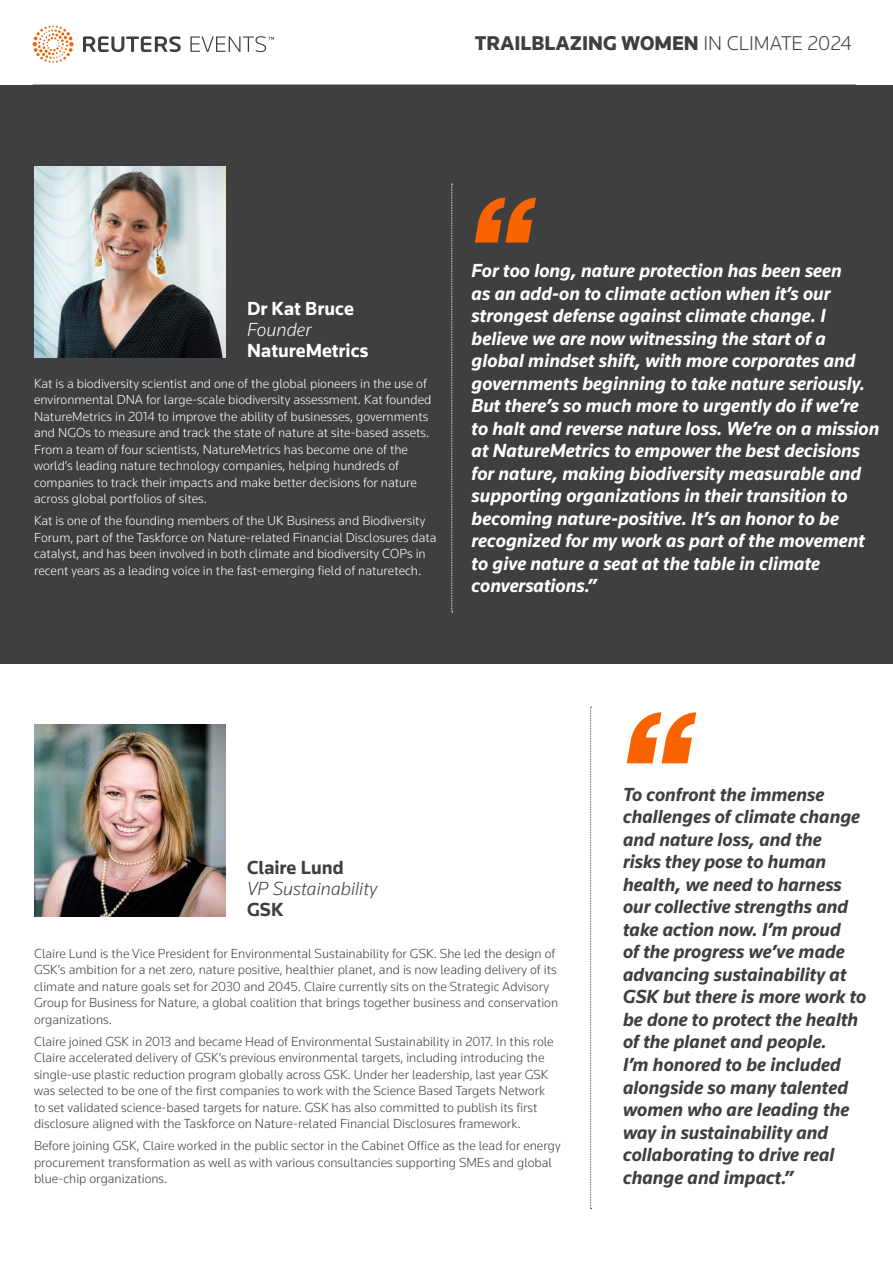
<style>
.page{position:relative;width:893px;height:1263px;background:#fff}
.page>*{position:absolute;margin:0;border:0;box-sizing:border-box;transform-origin:0 0}
.t1{font:900 20.55px "Knowledge 2017";color:#3f3f40}
.t2{font:italic 700 19.5px/22.5px "Knowledge 2017";color:#fff}
.t3{font:italic 700 19.5px/22.5px "Knowledge 2017";color:#3f3f40}
.t4{font:700 19.5px "Knowledge 2017";color:#fff}
.t5{font:italic 300 19.5px "Knowledge 2017";color:#3f3f40}
.t6{font:700 19.5px "Knowledge 2017";color:#3f3f40}
.t7{font:italic 300 19.5px "Knowledge 2017";color:#fff}
.t8{font:300 13.5px/16.5px "Knowledge 2017";color:#3f3f40}
.t9{font:300 13.5px/16.5px "Knowledge 2017";color:#fff}
.s1{font-weight:300}
</style>
<div class="page">
<svg style="left:83px;top:36px;width:191px;height:16px"></svg>
<svg style="left:33px;top:25px;width:41px;height:38px"></svg>
<div style="left:0;top:85px;width:893px;height:578px;background:#3f3f40"></div>
<img style="left:34px;top:166px;width:192px;height:192px">
<svg style="left:475px;top:197px;width:61px;height:46px"></svg>
<svg style="left:451px;top:184px;width:2px;height:429px"></svg>
<svg style="left:627px;top:712px;width:69px;height:51px"></svg>
<svg style="left:590px;top:707px;width:2px;height:502px"></svg>
<img style="left:34px;top:725px;width:192px;height:191px">
<h1 class="t1" style="left:475px;top:30px;width:379px">TRAILBLAZING WOMEN <span class="s1">IN CLIMATE 2024</span></h1>
<p class="t4" style="left:247px;top:296px;width:108px">Dr Kat Bruce</p>
<p class="t7" style="left:247px;top:318px;width:66px">Founder</p>
<p class="t4" style="left:247px;top:338px;width:123px">NatureMetrics</p>
<p class="t9" style="left:34px;top:375px;width:399px">Kat is a biodiversity scientist and one of the global pioneers in the use of environmental DNA for large-scale biodiversity assessment. Kat founded NatureMetrics in 2014 to improve the ability of businesses, governments and NGOs to measure and track the state of nature at site-based assets.<br>From a team of four scientists, NatureMetrics has become one of the world’s leading nature technology companies, helping hundreds of companies to track their impacts and make better decisions for nature across global portfolios of sites.</p>
<p class="t9" style="left:34px;top:512px;width:404px">Kat is one of the founding members of the UK Business and Biodiversity Forum, part of the Taskforce on Nature-related Financial Disclosures data catalyst, and has been involved in both climate and biodiversity COPs in recent years as a leading voice in the fast-emerging field of naturetech.</p>
<p class="t2" style="left:472px;top:259px;width:409px">For too long, nature protection has been seen<br>as an add-on to climate action when it’s our strongest defense against climate change. I believe we are now witnessing the start of a global mindset shift, with more corporates and governments beginning to take nature seriously.<br>But there’s so much more to urgently do if we’re to halt and reverse nature loss. We’re on a mission at NatureMetrics to empower the best decisions for nature, making biodiversity measurable and supporting organizations in their transition to becoming nature-positive. It’s an honor to be recognized for my work as part of the movement to give nature a seat at the table in climate conversations.”</p>
<p class="t6" style="left:247px;top:855px;width:98px">Claire Lund</p>
<p class="t5" style="left:247px;top:876px;width:132px">VP Sustainability</p>
<p class="t6" style="left:247px;top:897px;width:38px">GSK</p>
<p class="t8" style="left:34px;top:944px;width:526px">Claire Lund is the Vice President for Environmental Sustainability for GSK. She led the design of GSK’s ambition for a net zero, nature positive, healthier planet, and is now leading delivery of its climate and nature goals set for 2030 and 2045. Claire currently sits on the Strategic Advisory Group for Business for Nature, a global coalition that brings together business and conservation organizations.</p>
<p class="t8" style="left:34px;top:1032px;width:521px">Claire joined GSK in 2013 and became Head of Environmental Sustainability in 2017. In this role Claire accelerated delivery of GSK’s previous environmental targets, including introducing the single-use plastic reduction program globally across GSK. Under her leadership, last year GSK was selected to be one of the first companies to work with the Science Based Targets Network to set validated science-based targets for nature. GSK has also committed to publish its first disclosure aligned with the Taskforce on Nature-related Financial Disclosures framework.</p>
<p class="t8" style="left:34px;top:1137px;width:528px">Before joining GSK, Claire worked in the public sector in the Cabinet Office as the lead for energy procurement transformation as well as with various consultancies supporting SMEs and global blue-chip organizations.</p>
<p class="t3" style="left:623px;top:783px;width:245px">To confront the immense challenges of climate change and nature loss, and the<br>risks they pose to human health, we need to harness our collective strengths and take action now. I’m proud<br>of the progress we’ve made advancing sustainability at<br>GSK but there is more work to be done to protect the health of the planet and people.<br>I’m honored to be included alongside so many talented women who are leading the way in sustainability and collaborating to drive real change and impact.”</p>
</div>
